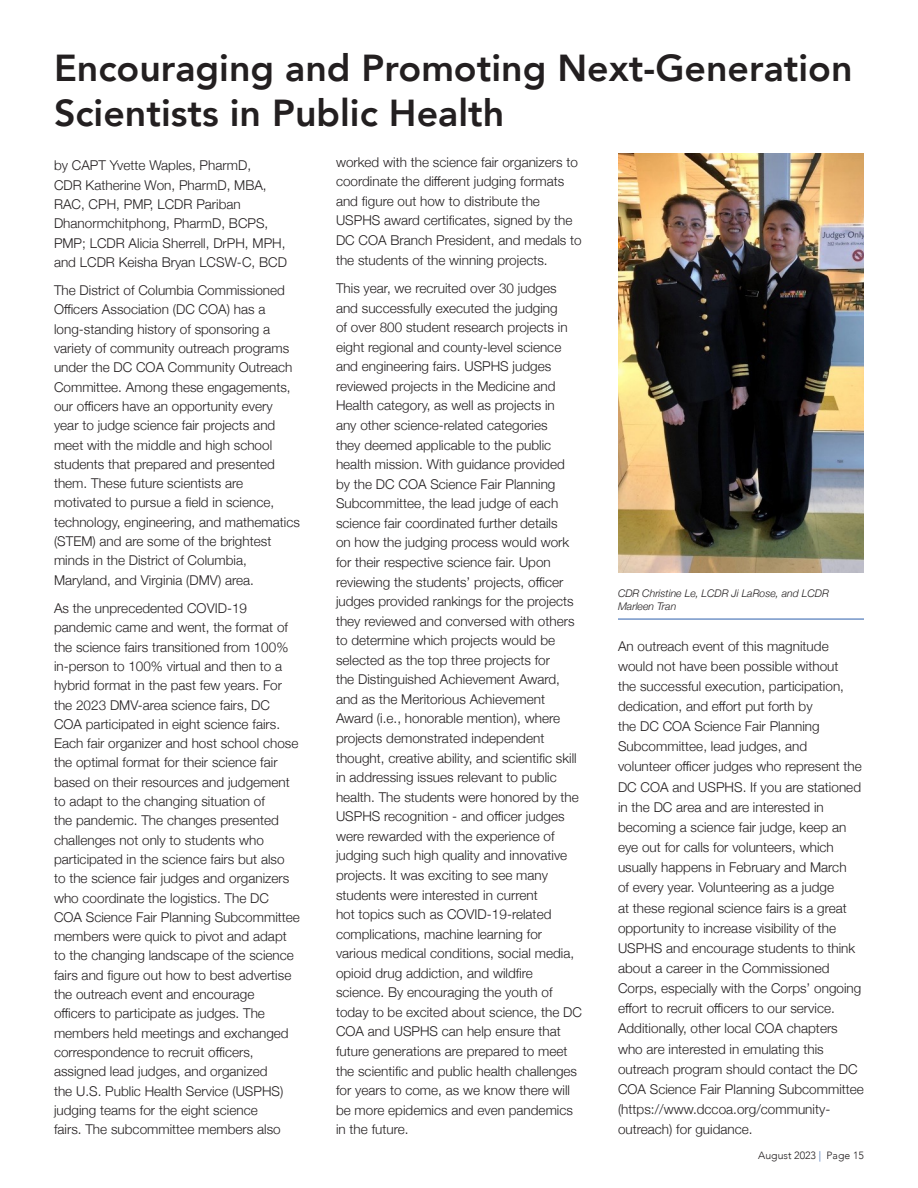
<style>
.page{position:relative;width:918px;height:1188px;background:#fff}
.page>*{position:absolute;margin:0;border:0;box-sizing:border-box;transform-origin:0 0}
.Headline_1{font:800 37.5px/45px "Avenir";color:#231f20}
.Body{font:300 13.5px/19.5px "Helvetica Neue";color:#231f20}
.t1{font:italic 300 10.5px/12.6px "Helvetica Neue";color:#231f20}
.t2{font:300 10.5px "Avenir";color:#231f20}
.s1{color:#2e5fac}
</style>
<div class="page">
<img style="left:618px;top:154px;width:246px;height:418px">
<hr style="left:618px;top:619px;width:246px;height:1px;background:#2e5fac">
<p class="Headline_1" style="left:54px;top:46px;width:800px">Encouraging and Promoting Next-Generation<br>Scientists in Public Health</p>
<p class="Body" style="left:54px;top:155px;width:234px">by CAPT Yvette Waples, PharmD,<br>CDR Katherine Won, PharmD, MBA,<br>RAC, CPH, PMP, LCDR Pariban<br>Dhanormchitphong, PharmD, BCPS,<br>PMP; LCDR Alicia Sherrell, DrPH, MPH, and LCDR Keisha Bryan LCSW-C, BCD</p>
<p class="Body" style="left:54px;top:280px;width:248px">The District of Columbia Commissioned Officers Association (DC COA) has a long-standing history of sponsoring a variety of community outreach programs under the DC COA Community Outreach Committee. Among these engagements, our officers have an opportunity every year to judge science fair projects and meet with the middle and high school students that prepared and presented them. These future scientists are motivated to pursue a field in science, technology, engineering, and mathematics (STEM) and are some of the brightest minds in the District of Columbia, Maryland, and Virginia (DMV) area.</p>
<p class="Body" style="left:54px;top:598px;width:248px">As the unprecedented COVID-19 pandemic came and went, the format of the science fairs transitioned from 100% in-person to 100% virtual and then to a hybrid format in the past few years. For the 2023 DMV-area science fairs, DC COA participated in eight science fairs.<br>Each fair organizer and host school chose the optimal format for their science fair based on their resources and judgement to adapt to the changing situation of<br>the pandemic. The changes presented challenges not only to students who participated in the science fairs but also<br>to the science fair judges and organizers who coordinate the logistics. The DC COA Science Fair Planning Subcommittee members were quick to pivot and adapt to the changing landscape of the science fairs and figure out how to best advertise the outreach event and encourage<br>officers to participate as judges. The members held meetings and exchanged correspondence to recruit officers, assigned lead judges, and organized<br>the U.S. Public Health Service (USPHS) judging teams for the eight science<br>fairs. The subcommittee members also</p>
<p class="Body" style="left:336px;top:151px;width:247px">worked with the science fair organizers to coordinate the different judging formats and figure out how to distribute the USPHS award certificates, signed by the DC COA Branch President, and medals to the students of the winning projects.</p>
<p class="Body" style="left:336px;top:278px;width:248px">This year, we recruited over 30 judges and successfully executed the judging<br>of over 800 student research projects in eight regional and county-level science and engineering fairs. USPHS judges reviewed projects in the Medicine and Health category, as well as projects in<br>any other science-related categories<br>they deemed applicable to the public health mission. With guidance provided by the DC COA Science Fair Planning Subcommittee, the lead judge of each science fair coordinated further details<br>on how the judging process would work for their respective science fair. Upon reviewing the students’ projects, officer judges provided rankings for the projects they reviewed and conversed with others to determine which projects would be selected as the top three projects for<br>the Distinguished Achievement Award, and as the Meritorious Achievement Award (i.e., honorable mention), where projects demonstrated independent thought, creative ability, and scientific skill in addressing issues relevant to public health. The students were honored by the USPHS recognition - and officer judges were rewarded with the experience of judging such high quality and innovative projects. It was exciting to see many students were interested in current<br>hot topics such as COVID-19-related complications, machine learning for various medical conditions, social media, opioid drug addiction, and wildfire science. By encouraging the youth of today to be excited about science, the DC COA and USPHS can help ensure that future generations are prepared to meet the scientific and public health challenges for years to come, as we know there will be more epidemics and even pandemics in the future.</p>
<p class="t1" style="left:618px;top:586px;width:212px">CDR Christine Le, LCDR Ji LaRose, and LCDR<br>Marleen Tran</p>
<p class="Body" style="left:618px;top:635px;width:248px;line-height:20.1px">An outreach event of this magnitude would not have been possible without<br>the successful execution, participation, dedication, and effort put forth by<br>the DC COA Science Fair Planning Subcommittee, lead judges, and<br>volunteer officer judges who represent the DC COA and USPHS. If you are stationed in the DC area and are interested in becoming a science fair judge, keep an eye out for calls for volunteers, which usually happens in February and March<br>of every year. Volunteering as a judge<br>at these regional science fairs is a great opportunity to increase visibility of the USPHS and encourage students to think about a career in the Commissioned Corps, especially with the Corps’ ongoing effort to recruit officers to our service.<br>Additionally, other local COA chapters who are interested in emulating this outreach program should contact the DC COA Science Fair Planning Subcommittee (https://www.dccoa.org/community&shy;outreach) for guidance.</p>
<p class="t2" style="left:758px;top:1149px;width:107px">August 2023 <span class="s1">|</span> Page 15</p>
</div>
